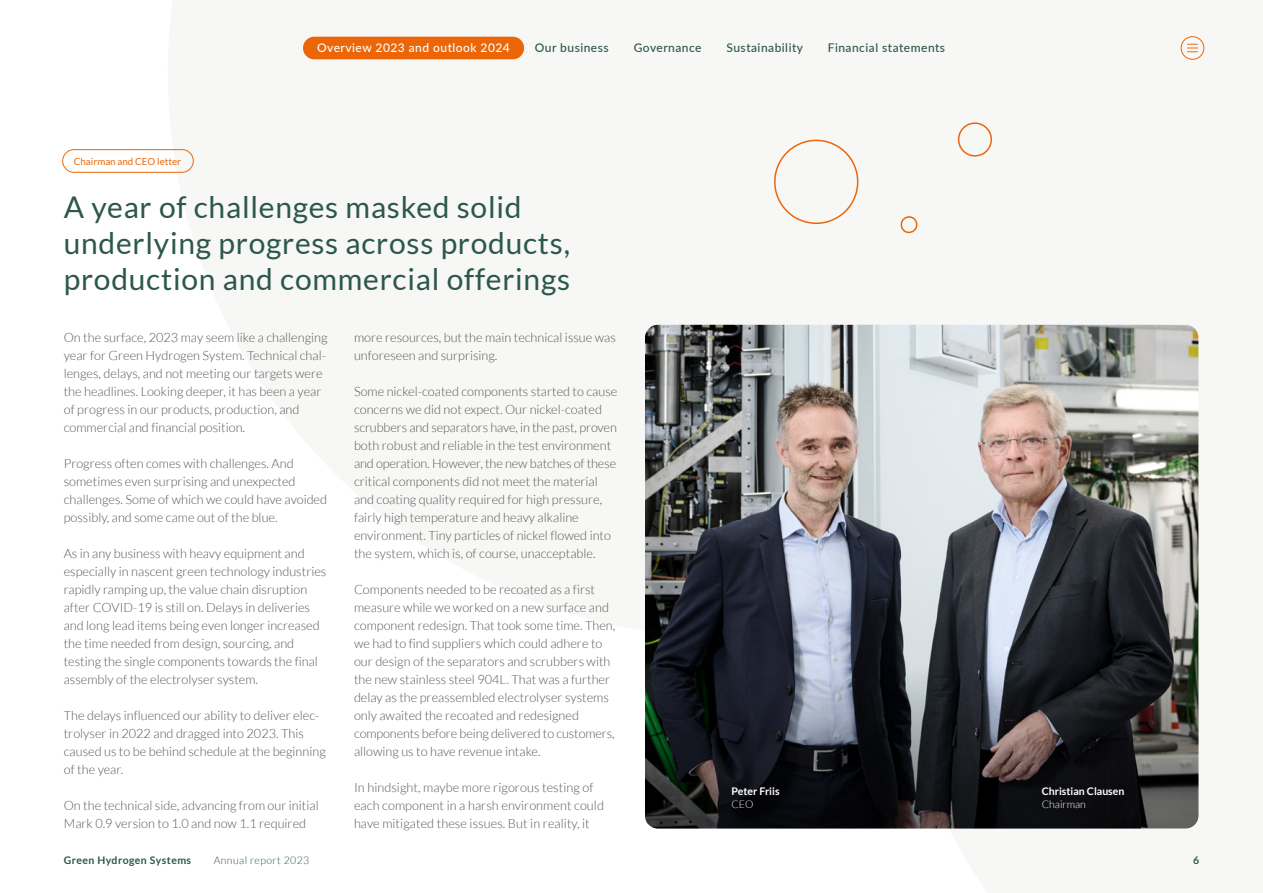
<style>
.page{position:relative;width:1263px;height:893px;background:#fff}
.page>*{position:absolute;margin:0;border:0;box-sizing:border-box;transform-origin:0 0}
.t1{font:30px/36px "Lato";letter-spacing:.025em;color:#2c574b}
.t2{font:300 12.75px/18px "Lato";color:#575757}
.t3{font:500 12px "Lato";letter-spacing:.04em;color:#2c574b}
.t4{font:500 12px "Lato";letter-spacing:.04em;color:#fff}
.t5{font:700 10.5px "Lato";color:#fff}
.t6{font:700 10.5px "Lato";letter-spacing:.04em;color:#2c574b}
.t7{font:300 10.5px "Lato";letter-spacing:.04em;color:#2c574b}
.t8{font:300 10.5px "Lato";color:#fff}
.t9{font:9.75px "Lato";color:#ec6608}
</style>
<div class="page">
<div style="left:303px;top:37px;width:221px;height:22px;background:#ec6608;border-radius:11px"></div>
<img style="left:645px;top:325px;width:553px;height:503px">
<svg style="left:645px;top:666px;width:553px;height:162px;background:#28292d"></svg>
<svg style="left:774px;top:139px;width:85px;height:86px"></svg>
<svg style="left:957px;top:122px;width:36px;height:35px"></svg>
<svg style="left:900px;top:216px;width:18px;height:18px"></svg>
<div style="left:62px;top:149px;width:132px;height:24px;border:1px solid #ec6608;border-radius:11px"></div>
<div style="left:1181px;top:36px;width:23px;height:24px;border:1px solid #ec6608;border-radius:50%"></div>
<svg style="left:1187px;top:44px;width:10px;height:8px"></svg>
<p class="t9" style="left:74px;top:156px;width:109px">Chairman and CEO letter</p>
<p class="t4" style="left:317px;top:39px;width:194px">Overview 2023 and outlook 2024</p>
<p class="t3" style="left:535px;top:39px;width:75px">Our business</p>
<p class="t3" style="left:634px;top:39px;width:69px">Governance</p>
<p class="t3" style="left:726px;top:39px;width:78px">Sustainability</p>
<p class="t3" style="left:828px;top:39px;width:119px">Financial statements</p>
<h1 class="t1" style="left:64px;top:189px;width:508px">A year of challenges masked solid underlying progress across products, production and commercial offerings</h1>
<p class="t2" style="left:64px;top:328px;width:265px">On the surface, 2023 may seem like a challenging year for Green Hydrogen System. Technical chal&shy;lenges, delays, and not meeting our targets were the headlines. Looking deeper, it has been a year of progress in our products, production, and commercial and financial position.</p>
<p class="t2" style="left:64px;top:455px;width:265px">Progress often comes with challenges. And sometimes even surprising and unexpected challenges. Some of which we could have avoided possibly, and some came out of the blue.</p>
<p class="t2" style="left:64px;top:545px;width:264px">As in any business with heavy equipment and especially in nascent green technology industries rapidly ramping up, the value chain disruption after COVID-19 is still on. Delays in deliveries and long lead items being even longer increased the time needed from design, sourcing, and testing the single components towards the final assembly of the electrolyser system.</p>
<p class="t2" style="left:64px;top:707px;width:263px">The delays influenced our ability to deliver elec&shy;trolyser in 2022 and dragged into 2023. This caused us to be behind schedule at the beginning of the year.</p>
<p class="t2" style="left:64px;top:797px;width:256px">On the technical side, advancing from our initial<br>Mark 0.9 version to 1.0 and now 1.1 required</p>
<p class="t2" style="left:354px;top:329px;width:263px">more resources, but the main technical issue was unforeseen and surprising.</p>
<p class="t2" style="left:354px;top:383px;width:265px">Some nickel-coated components started to cause concerns we did not expect. Our nickel-coated scrubbers and separators have, in the past, proven both robust and reliable in the test environment and operation. However, the new batches of these critical components did not meet the material and coating quality required for high pressure, fairly high temperature and heavy alkaline environment. Tiny particles of nickel flowed into the system, which is, of course, unacceptable.</p>
<p class="t2" style="left:354px;top:581px;width:263px">Components needed to be recoated as a first measure while we worked on a new surface and component redesign. That took some time. Then, we had to find suppliers which could adhere to our design of the separators and scrubbers with the new stainless steel 904L. That was a further delay as the preassembled electrolyser systems only awaited the recoated and redesigned components before being delivered to customers, allowing us to have revenue intake.</p>
<p class="t2" style="left:354px;top:779px;width:251px">In hindsight, maybe more rigorous testing of each component in a harsh environment could have mitigated these issues. But in reality, it</p>
<p class="t5" style="left:1042px;top:785px;width:84px">Christian Clausen</p>
<p class="t5" style="left:731px;top:785px;width:50px">Peter Friis</p>
<p class="t8" style="left:731px;top:798px;width:23px">CEO</p>
<p class="t8" style="left:1042px;top:798px;width:45px">Chairman</p>
<p class="t6" style="left:64px;top:854px;width:129px">Green Hydrogen Systems</p>
<p class="t7" style="left:214px;top:855px;width:97px">Annual report 2023</p>
<p class="t6" style="left:1193px;top:854px;width:8px">6</p>
</div>
